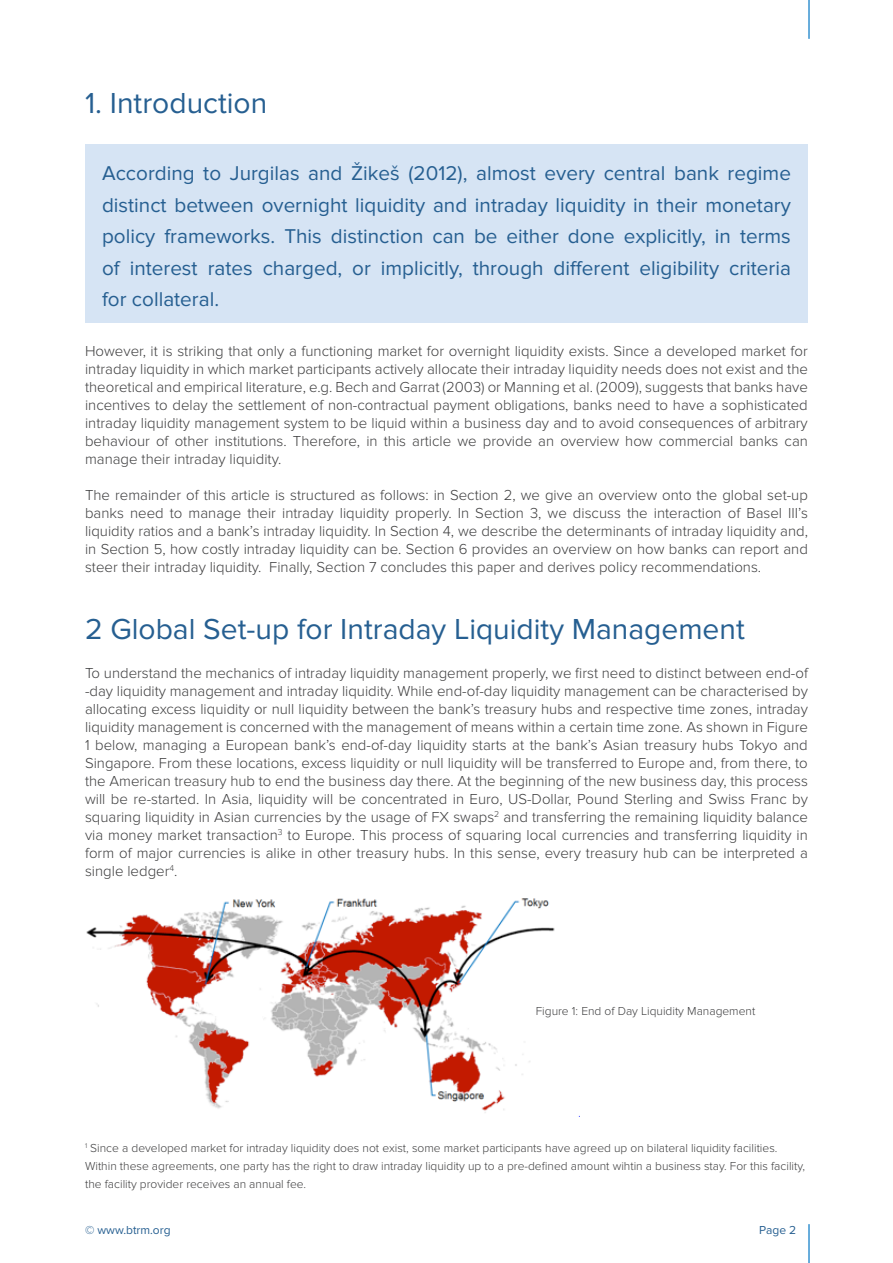
<style>
.page{position:relative;width:893px;height:1263px;background:#fff}
.page>*{position:absolute;margin:0;border:0;box-sizing:border-box;transform-origin:0 0}
.Subhead1{font:30px "Proxima Nova";color:#265f91}
.Subhead1-2{font:20.7px/31.5px "Proxima Nova";color:#265f91;text-align:justify}
.Heading{font:300 15px/18px "Proxima Nova";color:#3e3e3f;text-align:justify}
.Body{font:300 12px/18px "Proxima Nova";color:#3e3e3f}
.Heading-2{font:300 12px "Proxima Nova";color:#3e3e3f}
.t1{font:12px "Proxima Nova";color:#265f91}
</style>
<div class="page">
<hr style="left:808px;top:1224px;width:2px;height:39px;background:#3793d0">
<hr style="left:808px;top:0;width:2px;height:39px;background:#3793d0">
<div style="left:85px;top:145px;width:723px;height:178px;background:#d6e4f4"></div>
<img style="left:86px;top:898px;width:469px;height:215px">
<p class="Subhead1" style="left:85px;top:85px;width:184px">1. Introduction</p>
<p class="Subhead1-2" style="left:102px;top:158px;width:690px">According to Jurgilas and Žikeš (2012), almost every central bank regime distinct between overnight liquidity and intraday liquidity in their monetary policy frameworks. This distinction can be either done explicitly, in terms of interest rates charged, or implicitly, through different eligibility criteria for collateral.</p>
<p class="Heading" style="left:85px;top:342px;width:724px">However, it is striking that only a functioning market for overnight liquidity exists. Since a developed market for intraday liquidity in which market participants actively allocate their intraday liquidity needs does not exist and the theoretical and empirical literature, e.g. Bech and Garrat (2003) or Manning et al. (2009), suggests that banks have incentives to delay the settlement of non-contractual payment obligations, banks need to have a sophisticated intraday liquidity management system to be liquid within a business day and to avoid consequences of arbitrary behaviour of other institutions. Therefore, in this article we provide an overview how commercial banks can manage their intraday liquidity.</p>
<p class="Heading" style="left:85px;top:486px;width:724px">The remainder of this article is structured as follows: in Section 2, we give an overview onto the global set-up banks need to manage their intraday liquidity properly. In Section 3, we discuss the interaction of Basel III’s liquidity ratios and a bank’s intraday liquidity. In Section 4, we describe the determinants of intraday liquidity and, in Section 5, how costly intraday liquidity can be. Section 6 provides an overview on how banks can report and steer their intraday liquidity. Finally, Section 7 concludes this paper and derives policy recommendations.</p>
<p class="Subhead1" style="left:85px;top:612px;width:661px">2 Global Set-up for Intraday Liquidity Management</p>
<p class="Heading" style="left:85px;top:664px;width:724px">To understand the mechanics of intraday liquidity management properly, we first need to distinct between end-of -day liquidity management and intraday liquidity. While end-of-day liquidity management can be characterised by allocating excess liquidity or null liquidity between the bank’s treasury hubs and respective time zones, intraday liquidity management is concerned with the management of means within a certain time zone. As shown in Figure 1 below, managing a European bank’s end-of-day liquidity starts at the bank’s Asian treasury hubs Tokyo and Singapore. From these locations, excess liquidity or null liquidity will be transferred to Europe and, from there, to the American treasury hub to end the business day there. At the beginning of the new business day, this process will be re-started. In Asia, liquidity will be concentrated in Euro, US-Dollar, Pound Sterling and Swiss Franc by squaring liquidity in Asian currencies by the usage of FX swaps<sup>2</sup> and transferring the remaining liquidity balance via money market transaction<sup>3</sup> to Europe. This process of squaring local currencies and transferring liquidity in form of major currencies is alike in other treasury hubs. In this sense, every treasury hub can be interpreted a single ledger<sup>4</sup>.</p>
<p class="Heading-2" style="left:536px;top:1004px;width:221px">Figure 1: End of Day Liquidity Management</p>
<p class="Body" style="left:85px;top:1139px;width:722px"><sup>1</sup> Since a developed market for intraday liquidity does not exist, some market participants have agreed up on bilateral liquidity facilities.<br>Within these agreements, one party has the right to draw intraday liquidity up to a pre-defined amount wihtin a business stay. For this facility, the facility provider receives an annual fee.</p>
<p class="t1" style="left:85px;top:1223px;width:87px">© www.btrm.org</p>
<p class="t1" style="left:759px;top:1223px;width:38px">Page 2</p>
</div>
